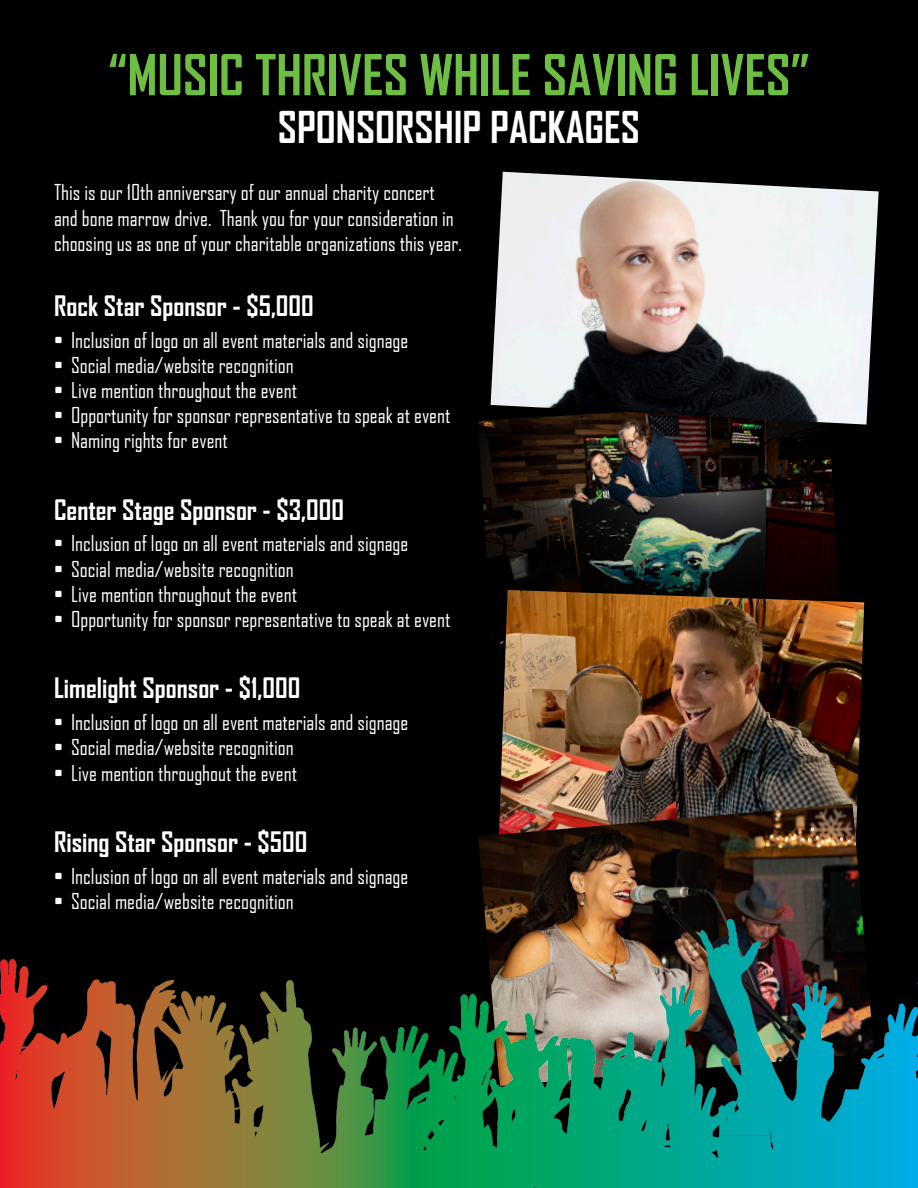
<style>
.page{position:relative;width:918px;height:1188px;background:#000001}
.page>*{position:absolute;margin:0;border:0;box-sizing:border-box;transform-origin:0 0}
.t1{font:700 54px "Agency FB";color:#6fbe44}
.t2{font:700 42px "Agency FB";color:#fff}
.t3{font:700 27px "Agency FB";color:#fff}
.t4{font:21px/25.2px "Agency FB";color:#fff}
</style>
<div class="page">
<img style="left:478px;top:400px;width:360px;height:237px">
<img style="left:498px;top:590px;width:366px;height:214px">
<img style="left:491px;top:172px;width:388px;height:253px">
<img style="left:478px;top:804px;width:385px;height:116px">
<img style="left:0;top:920px;width:918px;height:268px">
<p class="t1" style="left:108px;top:41px;width:703px">“MUSIC THRIVES WHILE SAVING LIVES”</p>
<p class="t2" style="left:278px;top:101px;width:364px">SPONSORSHIP PACKAGES</p>
<p class="t4" style="left:54px;top:180px;width:409px">This is our 10th anniversary of our annual charity concert and bone marrow drive. Thank you for your consideration in choosing us as one of your charitable organizations this year.</p>
<p class="t3" style="left:54px;top:289px;width:261px">Rock Star Sponsor - $5,000</p>
<p class="t4" style="left:54px;top:327px;width:356px">• Inclusion of logo on all event materials and signage</p>
<p class="t4" style="left:54px;top:352px;width:241px">• Social media/website recognition</p>
<p class="t4" style="left:54px;top:377px;width:245px">• Live mention throughout the event</p>
<p class="t4" style="left:54px;top:402px;width:398px">• Opportunity for sponsor representative to speak at event</p>
<p class="t4" style="left:54px;top:428px;width:175px">• Naming rights for event</p>
<p class="t3" style="left:54px;top:493px;width:292px">Center Stage Sponsor - $3,000</p>
<p class="t4" style="left:54px;top:531px;width:356px">• Inclusion of logo on all event materials and signage</p>
<p class="t4" style="left:54px;top:556px;width:241px">• Social media/website recognition</p>
<p class="t4" style="left:54px;top:581px;width:245px">• Live mention throughout the event</p>
<p class="t4" style="left:54px;top:606px;width:398px">• Opportunity for sponsor representative to speak at event</p>
<p class="t3" style="left:54px;top:671px;width:248px">Limelight Sponsor - $1,000</p>
<p class="t4" style="left:54px;top:709px;width:356px">• Inclusion of logo on all event materials and signage</p>
<p class="t4" style="left:54px;top:735px;width:241px">• Social media/website recognition</p>
<p class="t4" style="left:54px;top:760px;width:245px">• Live mention throughout the event</p>
<p class="t3" style="left:54px;top:825px;width:255px">Rising Star Sponsor - $500</p>
<p class="t4" style="left:54px;top:863px;width:356px">• Inclusion of logo on all event materials and signage</p>
<p class="t4" style="left:54px;top:888px;width:241px">• Social media/website recognition</p>
</div>
